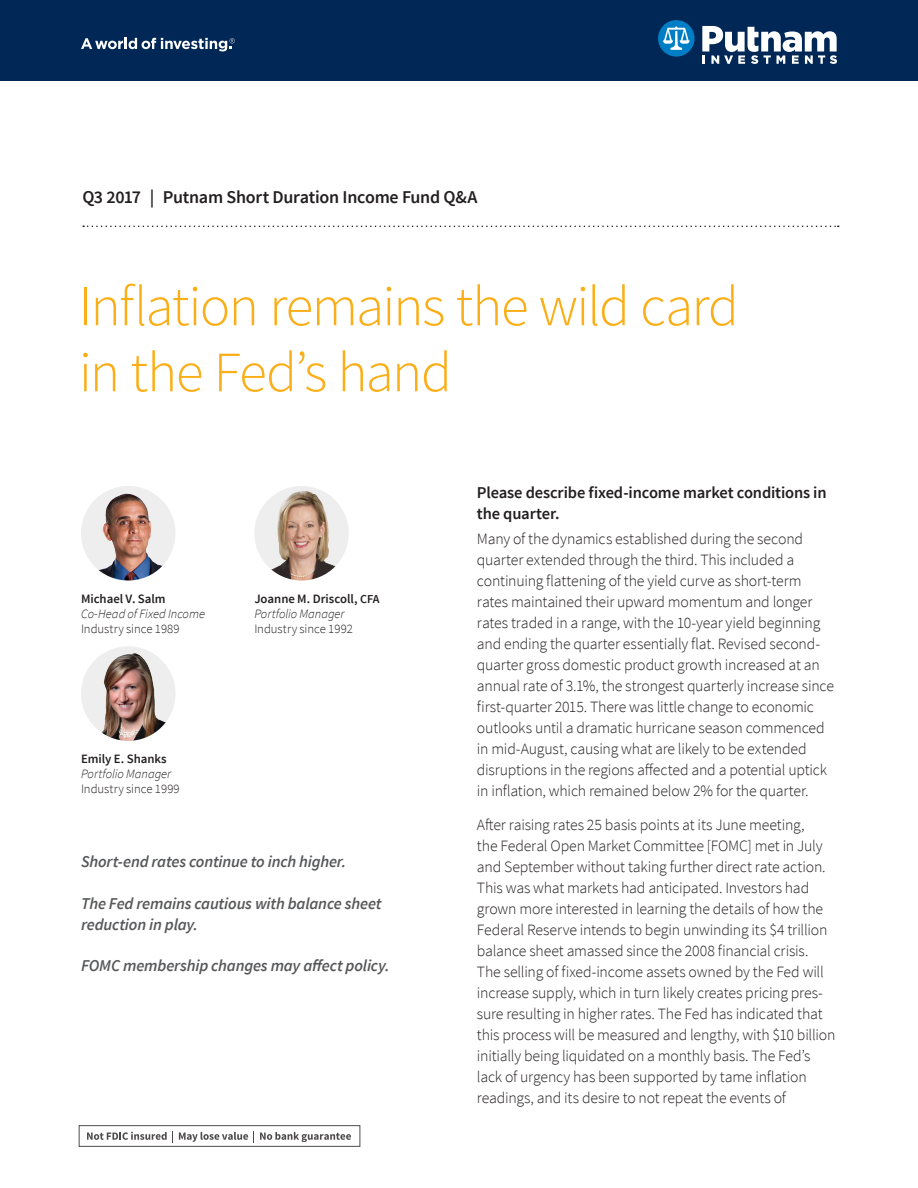
<style>
.page{position:relative;width:918px;height:1188px;background:#fff}
.page>*{position:absolute;margin:0;border:0;box-sizing:border-box;transform-origin:0 0}
.Headline{font:300 57px/66px "Source Sans Pro";letter-spacing:-.03em;color:#faaf18}
.Quarter{font:600 18px "Source Sans Pro";letter-spacing:-.015em;color:#231f20}
.Key_takeaway_Q_A_bul{font:italic 600 16.5px/21px "Source Sans Pro";letter-spacing:-.01em;color:#57585a}
.Subhead{font:600 16.5px/21px "Source Sans Pro";letter-spacing:-.01em;color:#231f20}
.Body{font:300 15.75px/21px "Source Sans Pro";letter-spacing:-.01em;color:#231f20}
.Author_title{font:italic 300 12.75px "Source Sans Pro";color:#231f20}
.Industry_since{font:300 12.75px "Source Sans Pro";color:#231f20}
.Author_name{font:600 12.75px "Source Sans Pro";color:#231f20}
.s1{font-size:12.15px}
</style>
<div class="page">
<svg style="left:83px;top:226px;width:756px;height:1px"></svg>
<img style="left:81px;top:486px;width:95px;height:94px;border-radius:47px">
<img style="left:254px;top:486px;width:95px;height:94px;border-radius:47px">
<img style="left:81px;top:646px;width:95px;height:95px;border-radius:47px">
<svg style="left:87px;top:1131px;width:86px;height:11px"></svg>
<svg style="left:179px;top:1131px;width:75px;height:11px"></svg>
<svg style="left:260px;top:1132px;width:91px;height:10px"></svg>
<div style="left:0;top:0;width:918px;height:81px;background:#002756"></div>
<svg style="left:658px;top:20px;width:37px;height:37px"></svg>
<svg style="left:702px;top:26px;width:135px;height:38px"></svg>
<svg style="left:81px;top:38px;width:154px;height:13px"></svg>
<p class="Quarter" style="left:82px;top:185px;width:397px">Q3 2017 | Putnam Short Duration Income Fund Q&amp;A</p>
<p class="Headline" style="left:79px;top:274px;width:661px">Inflation remains the wild card in the Fed’s hand</p>
<p class="Author_name" style="left:81px;top:591px;width:86px">Michael V. Salm</p>
<p class="Author_title" style="left:81px;top:606px;width:126px">Co-Head of Fixed Income</p>
<p class="Industry_since" style="left:81px;top:621px;width:100px">Industry since 1989</p>
<p class="Author_name" style="left:81px;top:751px;width:87px">Emily E. Shanks</p>
<p class="Author_title" style="left:81px;top:766px;width:92px">Portfolio Manager</p>
<p class="Industry_since" style="left:81px;top:781px;width:100px">Industry since 1999</p>
<p class="Author_name" style="left:254px;top:591px;width:127px">Joanne M. Driscoll, <span class="s1">CFA</span></p>
<p class="Author_title" style="left:254px;top:606px;width:92px">Portfolio Manager</p>
<p class="Industry_since" style="left:254px;top:621px;width:100px">Industry since 1992</p>
<p class="Key_takeaway_Q_A_bul" style="left:81px;top:851px;width:267px">Short-end rates continue to inch higher.</p>
<p class="Key_takeaway_Q_A_bul" style="left:81px;top:892px;width:302px">The Fed remains cautious with balance sheet reduction in play.</p>
<p class="Key_takeaway_Q_A_bul" style="left:81px;top:955px;width:310px">FOMC membership changes may affect policy.</p>
<p class="Subhead" style="left:477px;top:483px;width:351px">Please describe fixed-income market conditions in the quarter.</p>
<p class="Body" style="left:477px;top:528px;width:359px">Many of the dynamics established during the second quarter extended through the third. This included a continuing flattening of the yield curve as short-term rates maintained their upward momentum and longer rates traded in a range, with the 10-year yield beginning and ending the quarter essentially flat. Revised second&shy;quarter gross domestic product growth increased at an annual rate of 3.1%, the strongest quarterly increase since first-quarter 2015. There was little change to economic outlooks until a dramatic hurricane season commenced in mid-August, causing what are likely to be extended disruptions in the regions affected and a potential uptick in inflation, which remained below 2% for the quarter.</p>
<p class="Body" style="left:477px;top:814px;width:360px">After raising rates 25 basis points at its June meeting,<br>the Federal Open Market Committee [FOMC] met in July and September without taking further direct rate action.<br>This was what markets had anticipated. Investors had grown more interested in learning the details of how the Federal Reserve intends to begin unwinding its $4 trillion balance sheet amassed since the 2008 financial crisis.<br>The selling of fixed-income assets owned by the Fed will increase supply, which in turn likely creates pricing pres&shy;sure resulting in higher rates. The Fed has indicated that this process will be measured and lengthy, with $10 billion initially being liquidated on a monthly basis. The Fed’s lack of urgency has been supported by tame inflation readings, and its desire to not repeat the events of</p>
</div>
